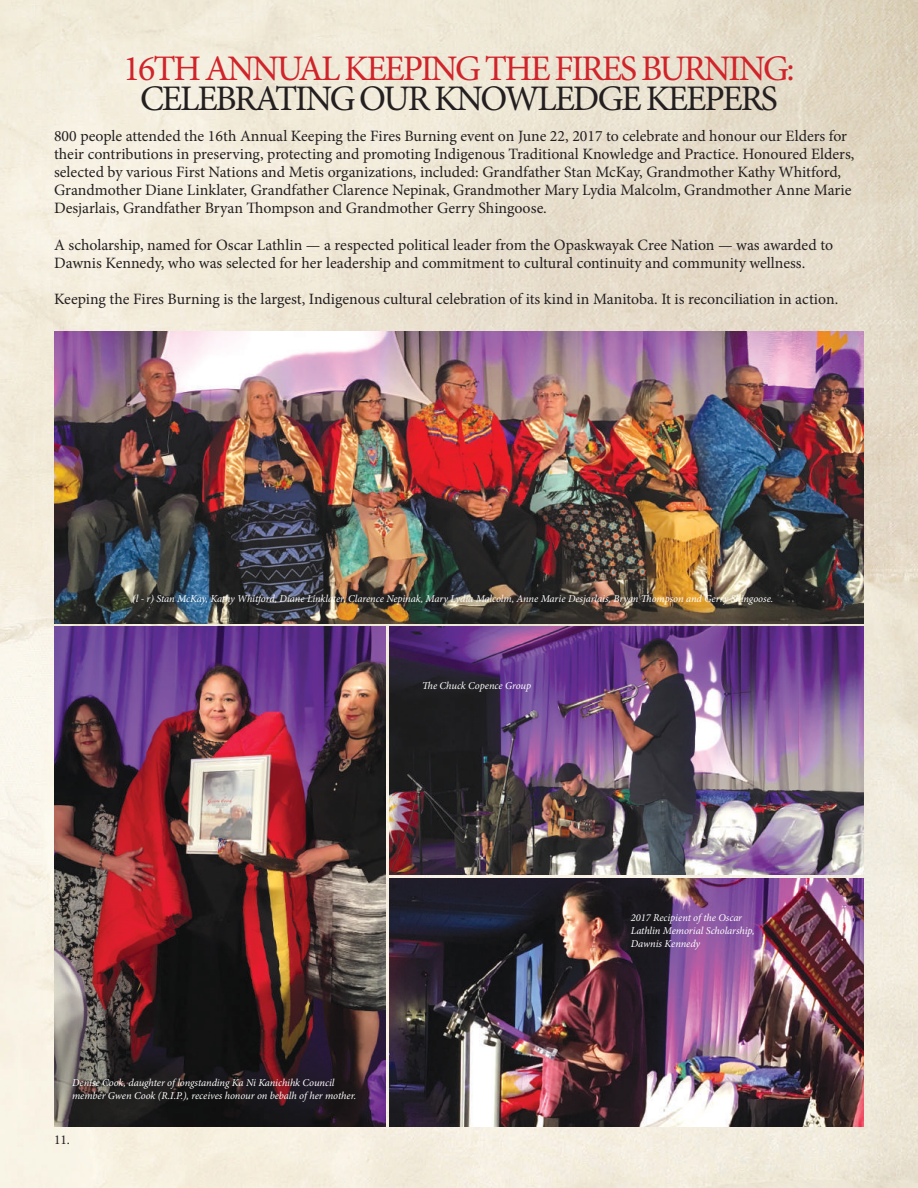
<style>
.page{position:relative;width:918px;height:1188px;background:#fff}
.page>*{position:absolute;margin:0;border:0;box-sizing:border-box;transform-origin:0 0}
.t1{font:36px "Minion Pro";letter-spacing:-.06em;color:#d1232a}
.t2{font:36px "Minion Pro";letter-spacing:-.06em;color:#231f20}
.t3{font:15.9px/18.1px "Minion Pro";letter-spacing:-.005em;color:#231f20}
.t4{font:15.75px/18.1px "Minion Pro";color:#231f20}
.t5{font:13.5px "Minion Pro";color:#231f20}
.t6{font:italic 10.5px/12.6px "Minion Pro";letter-spacing:-.01em;color:#fff}
.s1{font-size:15.9px}
</style>
<div class="page">
<img style="left:0;top:0;width:918px;height:1188px">
<img style="left:54px;top:627px;width:331px;height:499px">
<img style="left:54px;top:332px;width:810px;height:291px">
<img style="left:389px;top:627px;width:475px;height:248px">
<img style="left:389px;top:878px;width:475px;height:248px">
<h1 class="t1" style="left:123px;top:45px;width:673px">16TH ANNUAL KEEPING THE FIRES BURNING:</h1>
<h1 class="t2" style="left:140px;top:75px;width:639px">CELEBRATING OUR KNOWLEDGE KEEPERS</h1>
<p class="t4" style="left:54px;top:127px;width:802px">800 people attended the 16th Annual Keeping the Fires Burning event on June 22, 2017 to celebrate and honour our Elders for their contributions in preserving, protecting and promoting Indigenous Traditional Knowledge and Practice. Honoured Elders, selected by various First Nations and Metis organizations, included: <span class="s1">Grandfather Stan McKay, Grandmother Kathy Whitford,</span></p>
<p class="t3" style="left:54px;top:181px;width:799px">Grandmother Diane Linklater, Grandfather Clarence Nepinak, Grandmother Mary Lydia Malcolm, Grandmother Anne Marie<br>Desjarlais, Grandfather Bryan Thompson and Grandmother Gerry Shingoose.</p>
<p class="t4" style="left:54px;top:236px;width:781px">A scholarship, named for Oscar Lathlin — a respected political leader from the Opaskwayak Cree Nation — was awarded to<br>Dawnis Kennedy, who was selected for her leadership and commitment to cultural continuity and community wellness.</p>
<p class="t4" style="left:54px;top:290px;width:786px">Keeping the Fires Burning is the largest, Indigenous cultural celebration of its kind in Manitoba. It is reconciliation in action.</p>
<p class="t6" style="left:132px;top:592px;width:643px">(l - r) Stan McKay, Kathy Whitford, Diane Linklater, Clarence Nepinak, Mary Lydia Malcolm, Anne Marie Desjarlais, Bryan Thompson and Gerry Shingoose.</p>
<p class="t6" style="left:422px;top:679px;width:110px">The Chuck Copence Group</p>
<p class="t6" style="left:72px;top:1076px;width:286px">Denise Cook, daughter of longstanding Ka Ni Kanichihk Council member Gwen Cook (R.I.P.), receives honour on bebalh of her mother.</p>
<p class="t5" style="left:54px;top:1130px;width:18px">11.</p>
<p class="t6" style="left:631px;top:912px;width:125px">2017 Recipient of the Oscar<br>Lathlin Memorial Scholarship,<br>Dawnis Kennedy</p>
</div>
